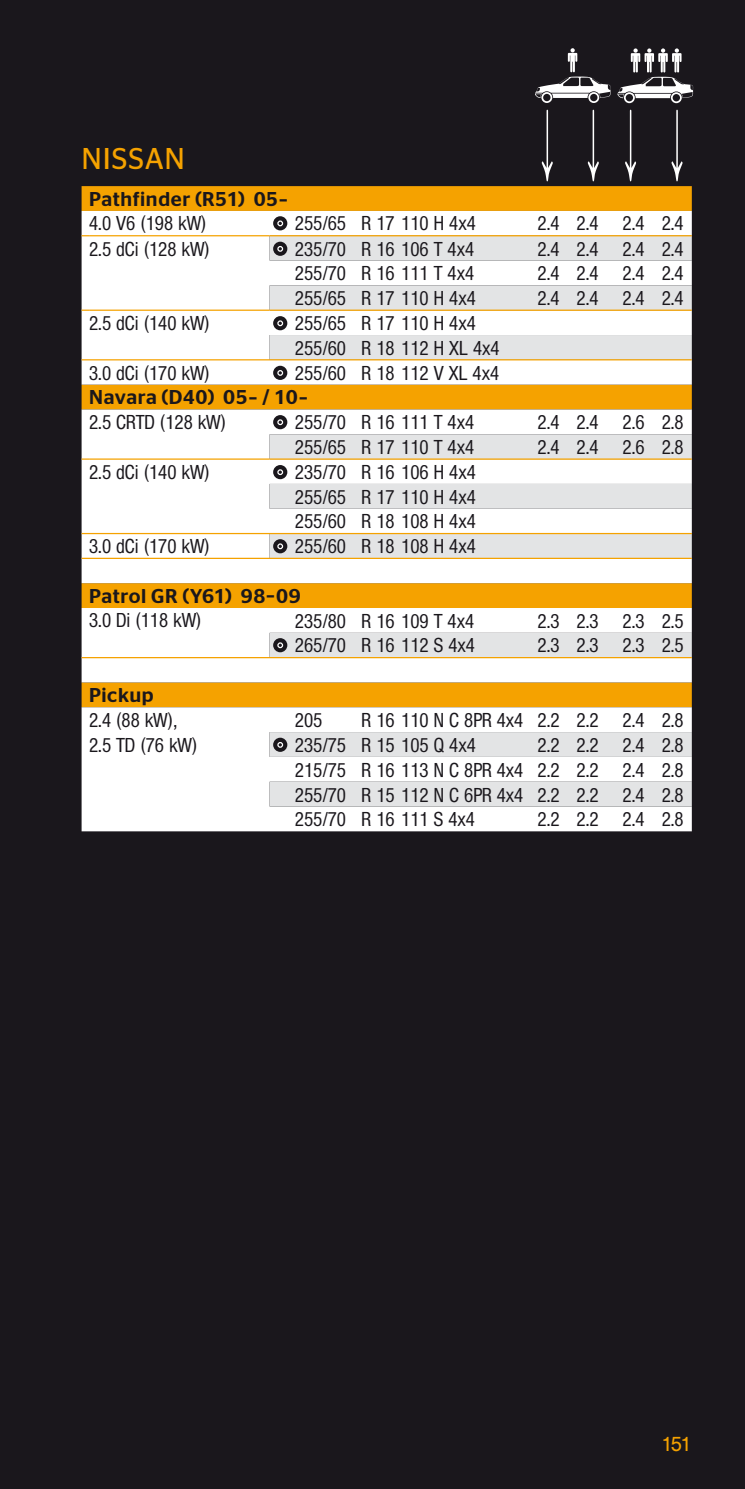
<style>
.page{position:relative;width:745px;height:1489px;background:#fff}
.page>*{position:absolute;margin:0;border:0;box-sizing:border-box;transform-origin:0 0}
.t1{font:30px "Continental Stag Sans";letter-spacing:.025em;color:#f5a200}
.t2{font:300 20px/24.5px "Helvetica Con BQ";color:#1a171c}
.t3{font:500 20px/24.8px "Continental Stag Sans";letter-spacing:.03em;color:#1a171c}
.t4{font:20px "Helvetica BQ";color:#f5a200}
.s1{font-family:"Helvetica Con BQ";font-weight:300}
.s2{font-family:"Continental Stag Sans";font-weight:500}
</style>
<div class="page">
<div style="left:0;top:0;width:744px;height:1488px;background:#1a171c"></div>
<svg style="left:541px;top:110px;width:11px;height:71px"></svg>
<svg style="left:587px;top:110px;width:11px;height:71px"></svg>
<svg style="left:625px;top:110px;width:10px;height:71px"></svg>
<svg style="left:671px;top:110px;width:11px;height:71px"></svg>
<svg style="left:535px;top:48px;width:75px;height:55px"></svg>
<svg style="left:617px;top:48px;width:76px;height:55px"></svg>
<svg style="left:81px;top:186px;width:610px;height:25px;background:#f3a100"></svg>
<svg style="left:81px;top:211px;width:610px;height:620px;background:#fcf4e3"></svg>
<svg style="left:269px;top:236px;width:422px;height:570px;background:#f1e6d1"></svg>
<hr style="left:269px;top:235px;width:422px;height:1px;background:#f5a200">
<hr style="left:89px;top:235px;width:180px;height:1px;background:#f5a200">
<svg style="left:81px;top:309px;width:8px;height:2px"></svg>
<hr style="left:269px;top:309px;width:422px;height:2px;background:#f5a200">
<hr style="left:89px;top:309px;width:180px;height:2px;background:#f5a200">
<hr style="left:81px;top:359px;width:610px;height:1px;background:#f5a200">
<hr style="left:269px;top:458px;width:422px;height:1px;background:#f5a200">
<hr style="left:89px;top:458px;width:180px;height:1px;background:#f5a200">
<hr style="left:81px;top:533px;width:610px;height:1px;background:#f5a200">
<hr style="left:81px;top:557px;width:610px;height:2px;background:#f5a200">
<hr style="left:81px;top:657px;width:610px;height:1px;background:#f5a200">
<div style="left:273px;top:216px;width:14px;height:14px;background:#1a171c;border-radius:50%"></div>
<svg style="left:277px;top:220px;width:6px;height:6px"></svg>
<div style="left:273px;top:242px;width:14px;height:14px;background:#1a171c;border-radius:50%"></div>
<svg style="left:277px;top:246px;width:6px;height:6px"></svg>
<div style="left:273px;top:316px;width:14px;height:14px;background:#1a171c;border-radius:50%"></div>
<svg style="left:277px;top:320px;width:6px;height:6px"></svg>
<div style="left:273px;top:366px;width:14px;height:14px;background:#1a171c;border-radius:50%"></div>
<svg style="left:277px;top:370px;width:6px;height:6px"></svg>
<div style="left:273px;top:415px;width:14px;height:14px;background:#1a171c;border-radius:50%"></div>
<svg style="left:277px;top:419px;width:6px;height:6px"></svg>
<div style="left:273px;top:465px;width:14px;height:14px;background:#1a171c;border-radius:50%"></div>
<svg style="left:277px;top:469px;width:6px;height:6px"></svg>
<div style="left:273px;top:539px;width:14px;height:14px;background:#1a171c;border-radius:50%"></div>
<svg style="left:277px;top:543px;width:6px;height:6px"></svg>
<div style="left:273px;top:638px;width:14px;height:14px;background:#1a171c;border-radius:50%"></div>
<svg style="left:277px;top:642px;width:6px;height:6px"></svg>
<div style="left:273px;top:737px;width:14px;height:14px;background:#1a171c;border-radius:50%"></div>
<svg style="left:277px;top:742px;width:6px;height:5px"></svg>
<p class="t1" style="left:81px;top:148px;width:105px">NISSAN</p>
<p class="t3" style="left:89px;top:188px;width:200px">Pathfinder (R51) 05–<br><span class="s1">4.0 V6 (198 kW)</span></p>
<p class="t2" style="left:294px;top:213px;width:182px">255/65 R 17 110 H 4x4</p>
<p class="t2" style="left:537px;top:213px;width:148px">2.4 2.4 2.4 2.4</p>
<p class="t2" style="left:89px;top:238px;width:122px">2.5 dCi (128 kW)</p>
<p class="t2" style="left:294px;top:238px;width:181px">235/70 R 16 106 T 4x4</p>
<p class="t2" style="left:537px;top:238px;width:148px">2.4 2.4 2.4 2.4</p>
<p class="t2" style="left:294px;top:263px;width:181px">255/70 R 16 111 T 4x4</p>
<p class="t2" style="left:537px;top:263px;width:148px">2.4 2.4 2.4 2.4</p>
<p class="t2" style="left:294px;top:287px;width:182px">255/65 R 17 110 H 4x4</p>
<p class="t2" style="left:537px;top:287px;width:148px">2.4 2.4 2.4 2.4</p>
<p class="t2" style="left:89px;top:313px;width:122px">2.5 dCi (140 kW)</p>
<p class="t2" style="left:294px;top:313px;width:206px">255/65 R 17 110 H 4x4<br>255/60 R 18 112 H XL 4x4</p>
<p class="t2" style="left:89px;top:362px;width:122px">3.0 dCi (170 kW)</p>
<p class="t2" style="left:89px;top:362px;width:411px;text-indent:205px">255/60 R 18 112 V XL 4x4<br><span class="s2">Navara (D40) 05– / 10–<br></span>2.5 CRTD (128 kW)</p>
<p class="t2" style="left:294px;top:412px;width:181px">255/70 R 16 111 T 4x4</p>
<p class="t2" style="left:537px;top:412px;width:148px">2.4 2.4 2.6 2.8</p>
<p class="t2" style="left:294px;top:436px;width:181px">255/65 R 17 110 T 4x4</p>
<p class="t2" style="left:537px;top:436px;width:148px">2.4 2.4 2.6 2.8</p>
<p class="t2" style="left:89px;top:461px;width:122px">2.5 dCi (140 kW)</p>
<p class="t2" style="left:294px;top:462px;width:182px;text-align:justify">235/70 R 16 106 H 4x4<br>255/65 R 17 110 H 4x4<br>255/60 R 18 108 H 4x4</p>
<p class="t2" style="left:89px;top:536px;width:122px">3.0 dCi (170 kW)</p>
<p class="t2" style="left:294px;top:536px;width:182px">255/60 R 18 108 H 4x4</p>
<p class="t3" style="left:89px;top:585px;width:213px">Patrol GR (Y61) 98–09<br><span class="s1">3.0 Di (118 kW)</span></p>
<p class="t2" style="left:294px;top:610px;width:181px">235/80 R 16 109 T 4x4</p>
<p class="t2" style="left:537px;top:610px;width:148px">2.3 2.3 2.3 2.5</p>
<p class="t2" style="left:294px;top:635px;width:182px">265/70 R 16 112 S 4x4</p>
<p class="t2" style="left:537px;top:635px;width:148px">2.3 2.3 2.3 2.5</p>
<p class="t2" style="left:89px;top:684px;width:110px"><span class="s2">Pickup<br></span>2.4 (88 kW),<br>2.5 TD (76 kW)</p>
<p class="t2" style="left:294px;top:709px;width:390px;text-indent:67px">R 16 110 N C 8PR 4x4 2.2 2.2 2.4 2.8<br>235/75 R 15 105 Q 4x4</p>
<p class="t2" style="left:294px;top:709px;width:29px">205</p>
<p class="t2" style="left:294px;top:734px;width:390px;text-align:justify;text-indent:242px">2.2 2.2 2.4 2.8<br>215/75 R 16 113 N C 8PR 4x4 2.2 2.2 2.4 2.8<br>255/70 R 15 112 N C 6PR 4x4 2.2 2.2 2.4 2.8<br>255/70 R 16 111 S 4x4</p>
<p class="t2" style="left:537px;top:809px;width:148px">2.2 2.2 2.4 2.8</p>
<p class="t4" style="left:661px;top:1436px;width:32px">151</p>
</div>
